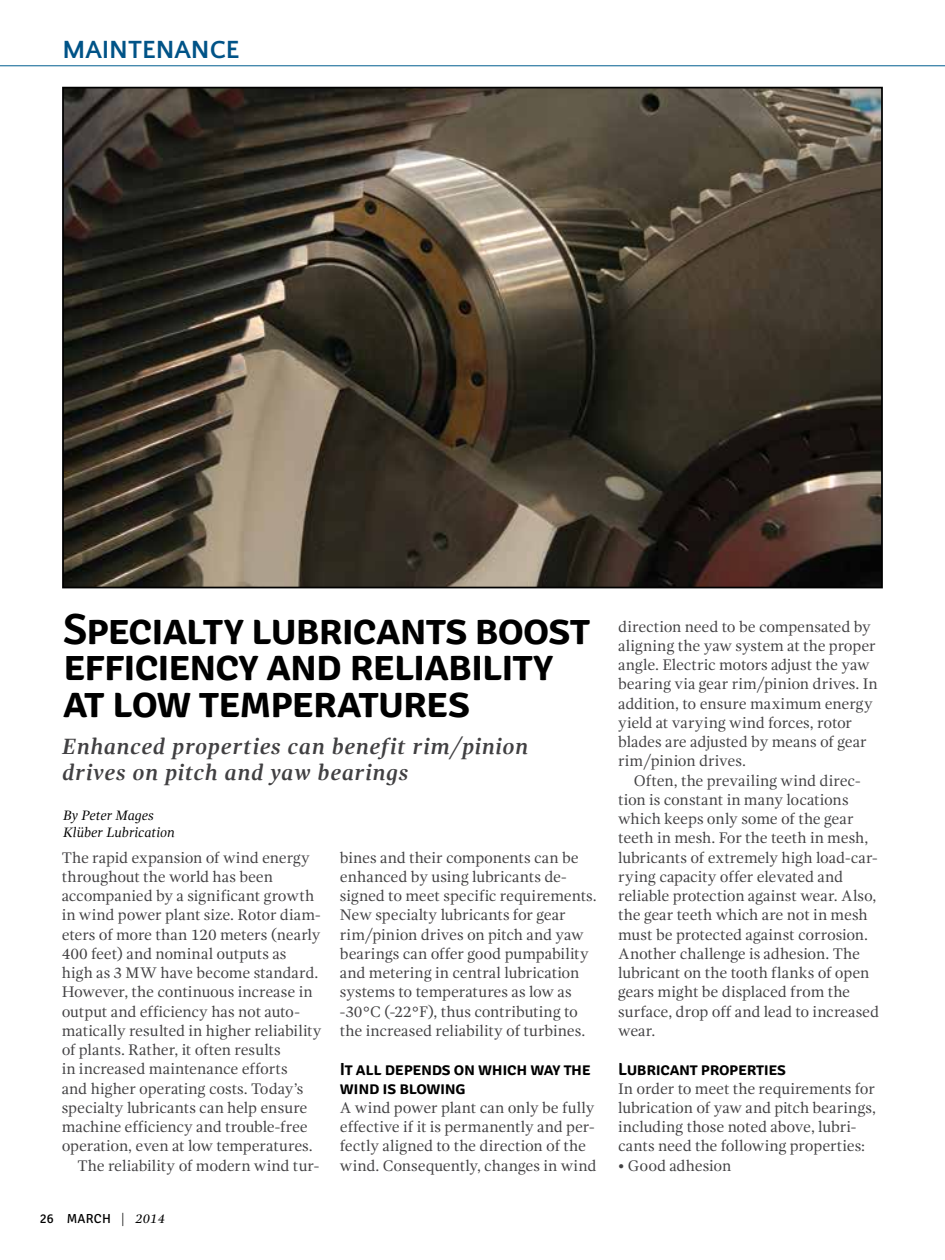
<style>
.page{position:relative;width:945px;height:1260px;background:#fff}
.page>*{position:absolute;margin:0;border:0;box-sizing:border-box;transform-origin:0 0}
.t1{font:600 43.75px/36.8px "Signika";letter-spacing:-.03em;color:#000}
.t2{font:700 26.07px "Quattrocento Sans";color:#005387}
.t3{font:italic 700 22.75px/26.2px "Gandhi Serif";letter-spacing:.025em;color:#414042}
.t4{font:600 17.5px/19.2px "Signika";letter-spacing:-.02em;color:#000}
.t5{font:15.75px/19.2px "Gandhi Serif";letter-spacing:-.01em;color:#414042}
.t6{font:italic 14px/17.5px "Gandhi Serif";color:#000}
.t7{font:13.12px "Signika";letter-spacing:.02em;color:#000}
.s1{font-family:"Gandhi Serif";font-style:italic}
</style>
<div class="page">
<img style="left:65px;top:90px;width:815px;height:495px">
<hr style="left:0;top:65px;width:945px;height:1px;background:#005e90">
<h2 class="t2" style="left:63px;top:36px;width:40px">MAINTENANCE</h2>
<h1 class="t1" style="left:63px;top:611px;width:528px">Specialty lubricants boost efficiency and reliability at low temperatures</h1>
<h3 class="t3" style="left:62px;top:733px;width:468px">Enhanced properties can benefit rim/pinion drives on pitch and yaw bearings</h3>
<p class="t6" style="left:63px;top:806px;width:113px">By Peter Mages<br>Klüber Lubrication</p>
<p class="t5" style="left:62px;top:848px;width:250px">The rapid expansion of wind energy</p>
<p class="t5" style="left:62px;top:867px;width:213px">throughout the world has been</p>
<p class="t5" style="left:62px;top:886px;width:254px">accompanied by a significant growth</p>
<p class="t5" style="left:62px;top:906px;width:260px">in wind power plant size. Rotor diam-</p>
<p class="t5" style="left:62px;top:925px;width:260px">eters of more than 120 meters (nearly</p>
<p class="t5" style="left:62px;top:944px;width:226px">400 feet) and nominal outputs as</p>
<p class="t5" style="left:62px;top:963px;width:258px">high as 3 MW have become standard.</p>
<p class="t5" style="left:62px;top:983px;width:253px">However, the continuous increase in</p>
<p class="t5" style="left:62px;top:1002px;width:240px">output and efficiency has not auto-</p>
<p class="t5" style="left:62px;top:1021px;width:262px">matically resulted in higher reliability</p>
<p class="t5" style="left:62px;top:1040px;width:221px">of plants. Rather, it often results</p>
<p class="t5" style="left:62px;top:1060px;width:227px">in increased maintenance efforts</p>
<p class="t5" style="left:62px;top:1079px;width:243px">and higher operating costs. Today’s</p>
<p class="t5" style="left:62px;top:1098px;width:247px">specialty lubricants can help ensure</p>
<p class="t5" style="left:62px;top:1117px;width:248px">machine efficiency and trouble-free</p>
<p class="t5" style="left:62px;top:1137px;width:253px">operation, even at low temperatures.</p>
<p class="t5" style="left:77px;top:1156px;width:243px">The reliability of modern wind tur-</p>
<p class="t7" style="left:40px;top:1211px;width:127px">26 MARCH <span class="s1">| 2014</span></p>
<p class="t5" style="left:340px;top:848px;width:258px">bines and their components can be enhanced by using lubricants de&shy;signed to meet specific requirements.<br>New specialty lubricants for gear rim/pinion drives on pitch and yaw bearings can offer good pumpability and metering in central lubrication systems to temperatures as low as -30°C (-22°F), thus contributing to the increased reliability of turbines.</p>
<p class="t4" style="left:340px;top:1059px;width:252px">It all depends on which way the wind is blowing</p>
<p class="t5" style="left:340px;top:1098px;width:258px">A wind power plant can only be fully effective if it is permanently and per&shy;fectly aligned to the direction of the wind. Consequently, changes in wind</p>
<p class="t5" style="left:618px;top:617px;width:261px">direction need to be compensated by aligning the yaw system at the proper angle. Electric motors adjust the yaw bearing via gear rim/pinion drives. In addition, to ensure maximum energy yield at varying wind forces, rotor blades are adjusted by means of gear rim/pinion drives.</p>
<p class="t5" style="left:618px;top:771px;width:263px;text-indent:16px">Often, the prevailing wind direc&shy;tion is constant in many locations which keeps only some of the gear teeth in mesh. For the teeth in mesh, lubricants of extremely high load-car&shy;rying capacity offer elevated and reliable protection against wear. Also, the gear teeth which are not in mesh must be protected against corrosion.<br>Another challenge is adhesion. The lubricant on the tooth flanks of open gears might be displaced from the surface, drop off and lead to increased wear.</p>
<p class="t4" style="left:618px;top:1059px;width:169px">Lubricant properties</p>
<p class="t5" style="left:618px;top:1079px;width:259px">In order to meet the requirements for lubrication of yaw and pitch bearings, including those noted above, lubri&shy;cants need the following properties:</p>
<p class="t5" style="left:618px;top:1156px;width:115px">• Good adhesion</p>
</div>
